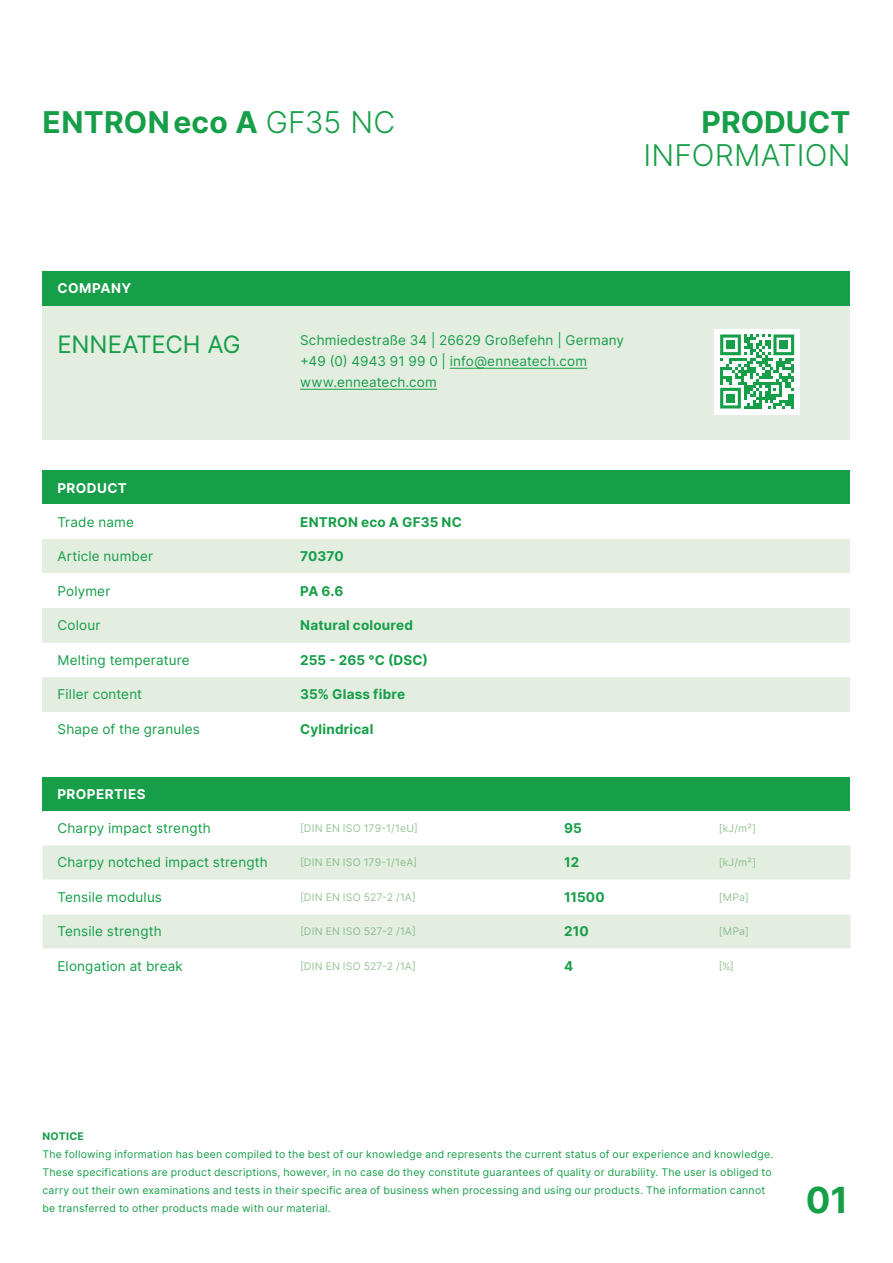
<style>
.page{position:relative;width:893px;height:1263px;background:#fff}
.page>*{position:absolute;margin:0;border:0;box-sizing:border-box;transform-origin:0 0}
.t1{font:700 36px "Inter";color:#169e48}
.t2{font:700 30px "Inter";letter-spacing:.005em;color:#169e48}
.t3{font:300 30px "Inter";letter-spacing:.005em;color:#169e48}
.t4{font:24px "Inter";letter-spacing:-.01em;color:#169e48}
.t5{font:13.5px/21px "Inter";letter-spacing:.015em;color:#169e48}
.t6{font:700 13.5px "Inter";letter-spacing:.015em;color:#169e48}
.t7{font:700 13.5px "Inter";letter-spacing:.03em;color:#fff}
.t8{font:10.5px/18px "Inter";letter-spacing:.025em;color:#169e48}
.t9{font:10.5px "Inter";letter-spacing:.02em;color:#98c496}
.t10{font:10.5px "Inter";letter-spacing:.02em;color:#8bbf8d}
.t11{font:700 10.5px "Inter";letter-spacing:.03em;color:#169e48}
.s1{font-weight:300}
</style>
<div class="page">
<div style="left:43px;top:305px;width:807px;height:135px;background:#e3eee1"></div>
<div style="left:43px;top:271px;width:807px;height:34px;background:#169e48"></div>
<hr style="left:450px;top:368px;width:137px;height:1px;background:#169e48">
<hr style="left:300px;top:389px;width:137px;height:1px;background:#169e48">
<div style="left:43px;top:471px;width:807px;height:34px;background:#169e48"></div>
<div style="left:43px;top:539px;width:807px;height:34px;background:#e3eee1"></div>
<div style="left:43px;top:608px;width:807px;height:34px;background:#e3eee1"></div>
<div style="left:43px;top:777px;width:807px;height:34px;background:#169e48"></div>
<svg style="left:43px;top:845px;width:807px;height:104px"></svg>
<div style="left:301px;top:892px;width:114px;height:10px;background:#fff"></div>
<div style="left:301px;top:927px;width:114px;height:9px;background:#e3eee1"></div>
<div style="left:720px;top:893px;width:27px;height:9px;background:#fff"></div>
<div style="left:720px;top:927px;width:27px;height:10px;background:#e3eee1"></div>
<div style="left:43px;top:677px;width:807px;height:34px;background:#e3eee1"></div>
<div style="left:715px;top:329px;width:85px;height:85px;background:#fff"></div>
<svg style="left:720px;top:334px;width:74px;height:74px"></svg>
<div style="left:726px;top:340px;width:9px;height:9px;background:#169e48"></div>
<div style="left:779px;top:340px;width:9px;height:9px;background:#169e48"></div>
<div style="left:726px;top:394px;width:9px;height:9px;background:#169e48"></div>
<h2 class="t2" style="left:43px;top:101px;width:354px">ENTRONeco A <span class="s1">GF35 NC</span></h2>
<h2 class="t2" style="left:702px;top:101px;width:150px">PRODUCT</h2>
<h2 class="t3" style="left:644px;top:134px;width:208px">INFORMATION</h2>
<p class="t7" style="left:58px;top:279px;width:75px">COMPANY</p>
<h3 class="t4" style="left:58px;top:326px;width:185px">ENNEATECH AG</h3>
<p class="t5" style="left:300px;top:329px;width:325px">Schmiedestraße 34 | 26629 Großefehn | Germany +49 (0) 4943 91 99 0 | info@enneatech.com www.enneatech.com</p>
<p class="t7" style="left:58px;top:478px;width:71px">PRODUCT</p>
<p class="t5" style="left:58px;top:511px;width:78px">Trade name</p>
<p class="t5" style="left:58px;top:546px;width:97px">Article number</p>
<p class="t5" style="left:58px;top:580px;width:54px">Polymer</p>
<p class="t5" style="left:58px;top:615px;width:45px">Colour</p>
<p class="t5" style="left:58px;top:649px;width:134px">Melting temperature</p>
<p class="t5" style="left:58px;top:684px;width:86px">Filler content</p>
<p class="t5" style="left:58px;top:718px;width:144px">Shape of the granules</p>
<p class="t7" style="left:58px;top:784px;width:89px">PROPERTIES</p>
<p class="t5" style="left:58px;top:817px;width:155px">Charpy impact strength</p>
<p class="t5" style="left:58px;top:852px;width:212px">Charpy notched impact strength</p>
<p class="t5" style="left:58px;top:886px;width:106px">Tensile modulus</p>
<p class="t5" style="left:58px;top:921px;width:106px">Tensile strength</p>
<p class="t5" style="left:58px;top:955px;width:127px">Elongation at break</p>
<p class="t6" style="left:300px;top:512px;width:163px">ENTRON eco A GF35 NC</p>
<p class="t6" style="left:300px;top:547px;width:45px">70370</p>
<p class="t6" style="left:300px;top:581px;width:45px">PA 6.6</p>
<p class="t6" style="left:300px;top:616px;width:114px">Natural coloured</p>
<p class="t6" style="left:300px;top:650px;width:129px">255 - 265 °C (DSC)</p>
<p class="t6" style="left:300px;top:685px;width:107px">35% Glass fibre</p>
<p class="t6" style="left:300px;top:719px;width:75px">Cylindrical</p>
<p class="t9" style="left:300px;top:820px;width:119px">[DIN EN ISO 179-1/1eU]</p>
<p class="t10" style="left:300px;top:855px;width:119px">[DIN EN ISO 179-1/1eA]</p>
<p class="t9" style="left:300px;top:889px;width:117px">[DIN EN ISO 527-2 /1A]</p>
<p class="t10" style="left:300px;top:924px;width:117px">[DIN EN ISO 527-2 /1A]</p>
<p class="t9" style="left:300px;top:958px;width:117px">[DIN EN ISO 527-2 /1A]</p>
<p class="t6" style="left:564px;top:818px;width:19px">95</p>
<p class="t6" style="left:564px;top:853px;width:17px">12</p>
<p class="t6" style="left:564px;top:887px;width:42px">11500</p>
<p class="t6" style="left:564px;top:922px;width:26px">210</p>
<p class="t6" style="left:564px;top:956px;width:11px">4</p>
<p class="t9" style="left:719px;top:820px;width:39px">[kJ/m²]</p>
<p class="t10" style="left:719px;top:855px;width:39px">[kJ/m²]</p>
<p class="t9" style="left:719px;top:889px;width:32px">[MPa]</p>
<p class="t10" style="left:719px;top:924px;width:32px">[MPa]</p>
<p class="t9" style="left:719px;top:958px;width:17px">[%]</p>
<p class="t11" style="left:43px;top:1129px;width:43px">NOTICE</p>
<p class="t8" style="left:43px;top:1145px;width:732px">The following information has been compiled to the best of our knowledge and represents the current status of our experience and knowledge.<br>These specifications are product descriptions, however, in no case do they constitute guarantees of quality or durability. The user is obliged to carry out their own examinations and tests in their specific area of business when processing and using our products. The information cannot be transferred to other products made with our material.</p>
<h1 class="t1" style="left:806px;top:1174px;width:44px">01</h1>
</div>
